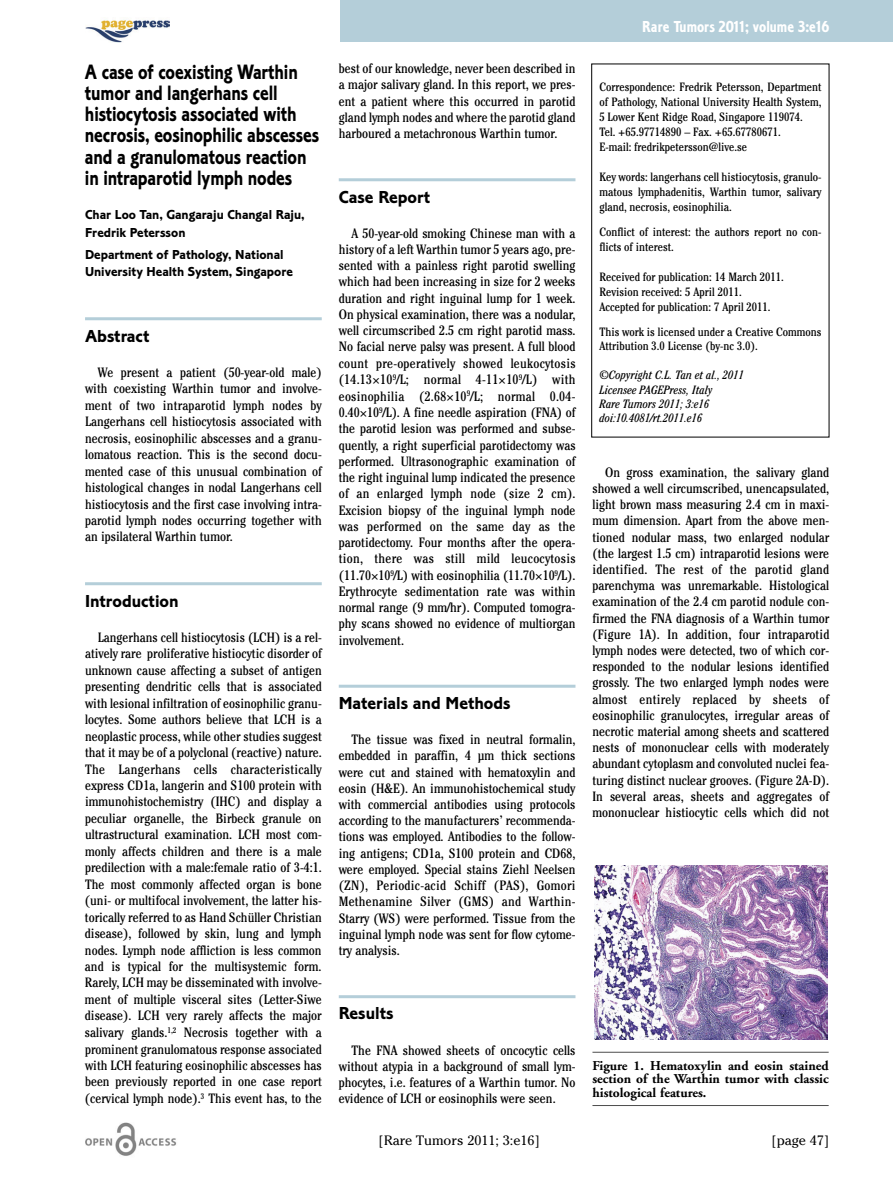
<style>
.page{position:relative;width:893px;height:1191px;background:#fff}
.page>*{position:absolute;margin:0;border:0;box-sizing:border-box;transform-origin:0 0}
.t1{font:21.6px/21.3px "Corinthian Bold Plain";letter-spacing:-.005em;color:#000;scale:.83 1}
.t2{font:18px "Corinthian Bold Plain";color:#000}
.t3{font:16.5px "Corinthian Bold Condensed Plain";color:#fff}
.t4{font:condensed 13.5px/16.2px "Cheltenham";color:#000;text-align:justify}
.t5{font:13.5px/17.5px "Corinthian Bold Plain";color:#000}
.t6{font:700 13.5px/13.5px "Adobe Garamond";color:#000;text-align:justify}
.t7{font:13.5px "Cheltenham";color:#000}
.t8{font:condensed 12px/15px "Cheltenham";color:#000}
.t9{font:italic condensed 12px/14.4px "Cheltenham";color:#000}
</style>
<div class="page">
<hr style="left:85px;top:317px;width:237px;height:3px;background:#b4ced9">
<hr style="left:85px;top:582px;width:237px;height:3px;background:#b4ced9">
<hr style="left:339px;top:178px;width:236px;height:3px;background:#b4ced9">
<hr style="left:339px;top:684px;width:236px;height:3px;background:#b4ced9">
<hr style="left:339px;top:995px;width:236px;height:3px;background:#b4ced9">
<div style="left:340px;top:0;width:553px;height:42px;background:#b4ced9"></div>
<img style="left:85px;top:1123px;width:92px;height:33px">
<div style="left:591px;top:64px;width:238px;height:373px;border:1px solid #000"></div>
<img style="left:85px;top:20px;width:84px;height:23px">
<img style="left:594px;top:865px;width:233px;height:174px">
<hr style="left:592px;top:1051px;width:237px;height:1px;background:#4d4d4d">
<hr style="left:592px;top:1105px;width:237px;height:1px;background:#4d4d4d">
<h1 class="t1" style="left:85px;top:63px;width:284px">A case of coexisting Warthin tumor and langerhans cell histiocytosis associated with necrosis, eosinophilic abscesses and a granulomatous reaction in intraparotid lymph nodes</h1>
<p class="t5" style="left:85px;top:207px;width:221px">Char Loo Tan, Gangaraju Changal Raju,<br>Fredrik Petersson</p>
<p class="t5" style="left:85px;top:247px;width:209px">Department of Pathology, National<br>University Health System, Singapore</p>
<h2 class="t2" style="left:85px;top:329px;width:66px">Abstract</h2>
<p class="t4" style="left:85px;top:365px;width:238px;text-indent:13px">We present a patient (50-year-old male) with coexisting Warthin tumor and involve&shy;ment of two intraparotid lymph nodes by Langerhans cell histiocytosis associated with necrosis, eosinophilic abscesses and a granu&shy;lomatous reaction. This is the second docu&shy;mented case of this unusual combination of histological changes in nodal Langerhans cell histiocytosis and the first case involving intra&shy;parotid lymph nodes occurring together with an ipsilateral Warthin tumor.</p>
<h2 class="t2" style="left:85px;top:594px;width:95px">Introduction</h2>
<p class="t4" style="left:85px;top:630px;width:238px;text-indent:13px">Langerhans cell histiocytosis (LCH) is a rel&shy;atively rare proliferative histiocytic disorder of unknown cause affecting a subset of antigen presenting dendritic cells that is associated with lesional infiltration of eosinophilic granu&shy;locytes. Some authors believe that LCH is a neoplastic process, while other studies suggest that it may be of a polyclonal (reactive) nature.<br>The Langerhans cells characteristically express CD1a, langerin and S100 protein with immunohistochemistry (IHC) and display a peculiar organelle, the Birbeck granule on ultrastructural examination. LCH most com&shy;monly affects children and there is a male predilection with a male:female ratio of 3-4:1.<br>The most commonly affected organ is bone (uni- or multifocal involvement, the latter his&shy;torically referred to as Hand Schüller Christian disease), followed by skin, lung and lymph nodes. Lymph node affliction is less common and is typical for the multisystemic form.<br>Rarely, LCH may be disseminated with involve&shy;ment of multiple visceral sites (Letter-Siwe disease). LCH very rarely affects the major salivary glands.<sup>1,2</sup> Necrosis together with a prominent granulomatous response associated with LCH featuring eosinophilic abscesses has been previously reported in one case report (cervical lymph node).<sup>3</sup> This event has, to the</p>
<p class="t4" style="left:339px;top:62px;width:238px">best of our knowledge, never been described in a major salivary gland. In this report, we pres&shy;ent a patient where this occurred in parotid gland lymph nodes and where the parotid gland harboured a metachronous Warthin tumor.</p>
<h2 class="t2" style="left:339px;top:190px;width:93px">Case Report</h2>
<p class="t4" style="left:339px;top:226px;width:238px;text-indent:13px">A 50-year-old smoking Chinese man with a history of a left Warthin tumor 5 years ago, pre&shy;sented with a painless right parotid swelling which had been increasing in size for 2 weeks duration and right inguinal lump for 1 week.<br>On physical examination, there was a nodular, well circumscribed 2.5 cm right parotid mass.<br>No facial nerve palsy was present. A full blood count pre-operatively showed leukocytosis (14.13 10<sup>9</sup>/L; normal 4-11 10<sup>9</sup>/L) with eosinophilia (2.68 10<sup>9</sup>/L; normal 0.04- 0.40 10<sup>9</sup>/L). A fine needle aspiration (FNA) of the parotid lesion was performed and subse&shy;quently, a right superficial parotidectomy was performed. Ultrasonographic examination of the right inguinal lump indicated the presence of an enlarged lymph node (size 2 cm).<br>Excision biopsy of the inguinal lymph node was performed on the same day as the parotidectomy. Four months after the opera&shy;tion, there was still mild leucocytosis (11.70 10<sup>9</sup>/L) with eosinophilia (11.70 10<sup>9</sup>/L).<br>Erythrocyte sedimentation rate was within normal range (9 mm/hr). Computed tomogra&shy;phy scans showed no evidence of multiorgan involvement.</p>
<h2 class="t2" style="left:339px;top:697px;width:173px">Materials and Methods</h2>
<p class="t4" style="left:339px;top:732px;width:238px;text-indent:13px">The tissue was fixed in neutral formalin, embedded in paraffin, 4 µm thick sections were cut and stained with hematoxylin and eosin (H&amp;E). An immunohistochemical study with commercial antibodies using protocols according to the manufacturers’ recommenda&shy;tions was employed. Antibodies to the follow&shy;ing antigens; CD1a, S100 protein and CD68, were employed. Special stains Ziehl Neelsen (ZN), Periodic-acid Schiff (PAS), Gomori Methenamine Silver (GMS) and Warthin-Starry (WS) were performed. Tissue from the inguinal lymph node was sent for flow cytome&shy;try analysis.</p>
<p class="t3" style="left:642px;top:21px;width:189px">Rare Tumors 2011; volume 3:e16</p>
<p class="t8" style="left:599px;top:80px;width:224px">Correspondence: Fredrik Petersson, Department of Pathology, National University Health System, 5 Lower Kent Ridge Road, Singapore 119074.<br>Tel. +65.97714890 – Fax. +65.67780671.<br>E-mail: fredrikpetersson@live.se</p>
<p class="t8" style="left:599px;top:170px;width:224px;text-align:justify">Key words: langerhans cell histiocytosis, granulo&shy;matous lymphadenitis, Warthin tumor, salivary gland, necrosis, eosinophilia.</p>
<p class="t8" style="left:599px;top:226px;width:224px;line-height:14.4px">Conflict of interest: the authors report no con&shy;flicts of interest.</p>
<p class="t8" style="left:599px;top:270px;width:186px">Received for publication: 14 March 2011.<br>Revision received: 5 April 2011.<br>Accepted for publication: 7 April 2011.</p>
<p class="t8" style="left:599px;top:326px;width:224px;line-height:14.4px">This work is licensed under a Creative Commons<br>Attribution 3.0 License (by-nc 3.0).</p>
<p class="t9" style="left:599px;top:369px;width:146px">©Copyright C.L. Tan et al., 2011<br>Licensee PAGEPress, Italy<br>Rare Tumors 2011; 3:e16 doi:10.4081/rt.2011.e16</p>
<p class="t4" style="left:592px;top:465px;width:238px;text-indent:13px">On gross examination, the salivary gland showed a well circumscribed, unencapsulated, light brown mass measuring 2.4 cm in maxi&shy;mum dimension. Apart from the above men&shy;tioned nodular mass, two enlarged nodular (the largest 1.5 cm) intraparotid lesions were identified. The rest of the parotid gland parenchyma was unremarkable. Histological examination of the 2.4 cm parotid nodule con&shy;firmed the FNA diagnosis of a Warthin tumor (Figure 1A). In addition, four intraparotid lymph nodes were detected, two of which cor&shy;responded to the nodular lesions identified grossly. The two enlarged lymph nodes were almost entirely replaced by sheets of eosinophilic granulocytes, irregular areas of necrotic material among sheets and scattered nests of mononuclear cells with moderately abundant cytoplasm and convoluted nuclei fea&shy;turing distinct nuclear grooves. (Figure 2A-D).<br>In several areas, sheets and aggregates of mononuclear histiocytic cells which did not</p>
<h2 class="t2" style="left:339px;top:1007px;width:56px">Results</h2>
<p class="t4" style="left:339px;top:1043px;width:238px;text-indent:13px">The FNA showed sheets of oncocytic cells without atypia in a background of small lym&shy;phocytes, i.e. features of a Warthin tumor. No evidence of LCH or eosinophils were seen.</p>
<p class="t6" style="left:592px;top:1059px;width:238px">Figure 1. Hematoxylin and eosin stained section of the Warthin tumor with classic histological features.</p>
<p class="t7" style="left:379px;top:1132px;width:163px">[Rare Tumors 2011; 3:e16]</p>
<p class="t7" style="left:771px;top:1132px;width:59px">[page 47]</p>
</div>
